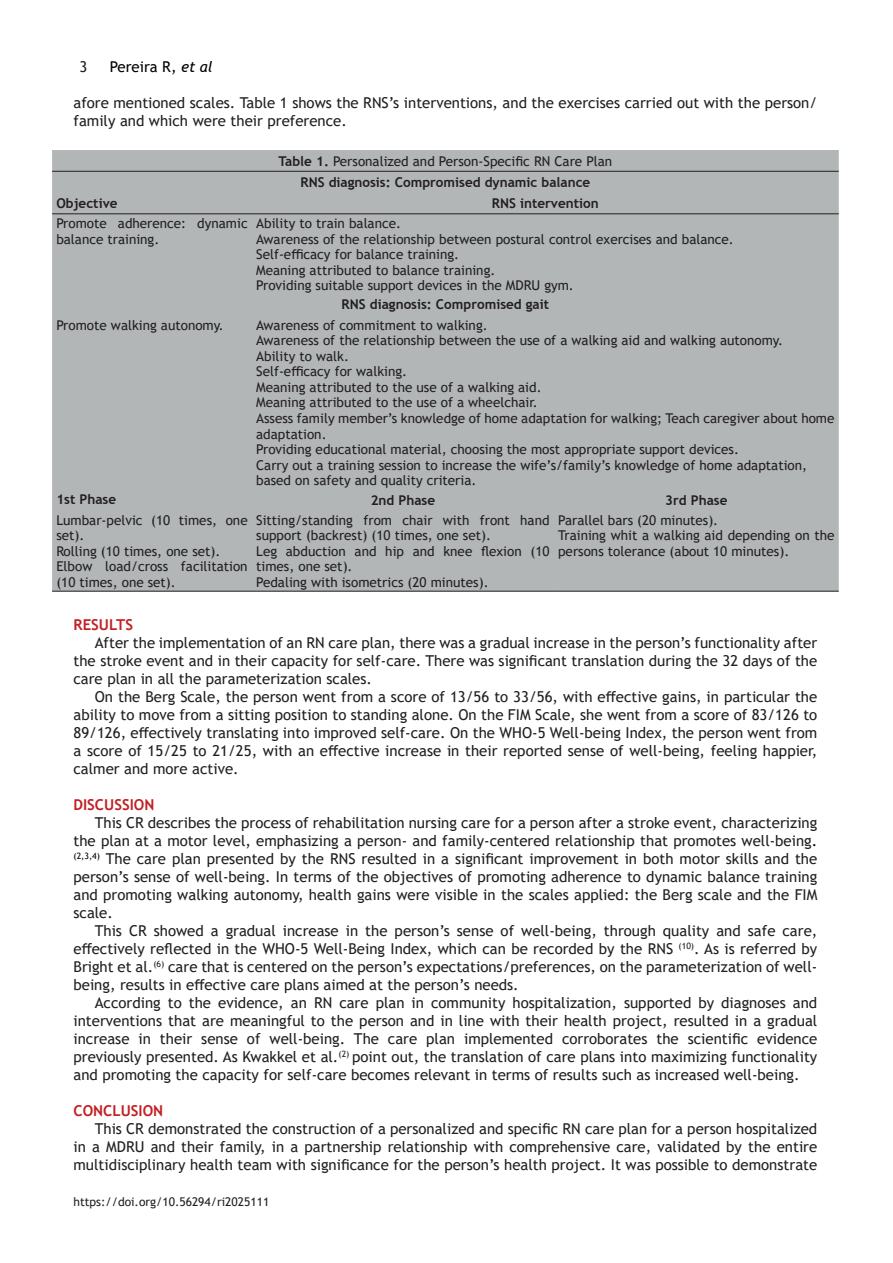
<style>
.page{position:relative;width:893px;height:1263px;background:#fff}
.page>*{position:absolute;margin:0;border:0;box-sizing:border-box;transform-origin:0 0}
.t1{font:15px/18px "Trebuchet MS";color:#231f20;text-align:justify}
.t2{font:700 15px "Trebuchet MS";color:#c22025}
.t3{font:15px "Trebuchet MS";color:#000}
.List_Paragraph{font:13.5px/15.6px "Trebuchet MS";color:#231f20}
.List_Paragraph-2{font:700 13.5px "Trebuchet MS";color:#231f20}
.t4{font:12px "Trebuchet MS";color:#231f20}
.s1{font-style:italic}
.s2{font-weight:700}
.s3{color:#000001}
</style>
<div class="page">
<div style="left:52px;top:150px;width:787px;height:441px;background:#b2b6b6"></div>
<hr style="left:52px;top:591px;width:200px;height:1px;background:#231f20">
<hr style="left:252px;top:591px;width:302px;height:1px;background:#231f20">
<hr style="left:554px;top:591px;width:285px;height:1px;background:#231f20">
<hr style="left:52px;top:171px;width:200px;height:1px;background:#231f20">
<hr style="left:252px;top:171px;width:302px;height:1px;background:#231f20">
<hr style="left:554px;top:171px;width:285px;height:1px;background:#231f20">
<hr style="left:52px;top:213px;width:200px;height:1px;background:#231f20">
<hr style="left:252px;top:213px;width:302px;height:1px;background:#231f20">
<hr style="left:554px;top:213px;width:285px;height:1px;background:#231f20">
<p class="t1" style="left:80px;top:58px;width:9px">3</p>
<p class="t3" style="left:110px;top:57px;width:104px">Pereira R, <span class="s1">et al</span></p>
<p class="t1" style="left:74px;top:94px;width:745px">afore mentioned scales. Table 1 shows the RNS’s interventions, and the exercises carried out with the person/ family and which were their preference.</p>
<p class="List_Paragraph" style="left:278px;top:153px;width:335px"><span class="s2">Table 1.</span> Personalized and Person-Specific RN Care Plan</p>
<p class="List_Paragraph-2" style="left:300px;top:174px;width:291px">RNS diagnosis: Compromised dynamic balance</p>
<p class="List_Paragraph-2" style="left:56px;top:195px;width:63px">Objective</p>
<p class="List_Paragraph-2" style="left:492px;top:195px;width:108px">RNS intervention</p>
<p class="List_Paragraph" style="left:56px;top:215px;width:193px">Promote adherence: dynamic balance training.</p>
<p class="List_Paragraph" style="left:256px;top:215px;width:146px">Ability to train balance.</p>
<p class="List_Paragraph" style="left:256px;top:231px;width:479px">Awareness of the relationship between postural control exercises and balance.</p>
<p class="List_Paragraph" style="left:256px;top:246px;width:205px">Self-efficacy for balance training.</p>
<p class="List_Paragraph" style="left:256px;top:262px;width:241px">Meaning attributed to balance training.</p>
<p class="List_Paragraph" style="left:256px;top:277px;width:319px">Providing suitable support devices in the MDRU gym.</p>
<p class="List_Paragraph-2" style="left:342px;top:295px;width:209px">RNS diagnosis: Compromised gait</p>
<p class="List_Paragraph" style="left:56px;top:317px;width:169px">Promote walking autonomy.</p>
<p class="List_Paragraph" style="left:256px;top:317px;width:233px">Awareness of commitment to walking.</p>
<p class="List_Paragraph" style="left:256px;top:333px;width:528px">Awareness of the relationship between the use of a walking aid and walking autonomy.</p>
<p class="List_Paragraph" style="left:256px;top:348px;width:94px">Ability to walk.</p>
<p class="List_Paragraph" style="left:256px;top:364px;width:152px">Self-efficacy for walking.</p>
<p class="List_Paragraph" style="left:256px;top:379px;width:287px">Meaning attributed to the use of a walking aid.</p>
<p class="List_Paragraph" style="left:256px;top:395px;width:283px">Meaning attributed to the use of a wheelchair.</p>
<p class="List_Paragraph" style="left:256px;top:410px;width:580px">Assess family member’s knowledge of home adaptation for walking; Teach caregiver about home adaptation.</p>
<p class="List_Paragraph" style="left:256px;top:441px;width:484px">Providing educational material, choosing the most appropriate support devices.</p>
<p class="List_Paragraph" style="left:256px;top:457px;width:552px">Carry out a training session to increase the wife’s/family’s knowledge of home adaptation, based on safety and quality criteria.</p>
<p class="List_Paragraph-2" style="left:56px;top:490px;width:61px">1st Phase</p>
<p class="List_Paragraph-2" style="left:371px;top:492px;width:66px">2nd Phase</p>
<p class="List_Paragraph-2" style="left:665px;top:492px;width:64px">3rd Phase</p>
<p class="List_Paragraph" style="left:56px;top:512px;width:193px">Lumbar-pelvic (10 times, one set).</p>
<p class="List_Paragraph" style="left:56px;top:543px;width:166px">Rolling (10 times, one set).</p>
<p class="List_Paragraph" style="left:56px;top:559px;width:193px">Elbow load/cross facilitation (10 times, one set).</p>
<p class="List_Paragraph" style="left:558px;top:512px;width:162px">Parallel bars (20 minutes).</p>
<p class="List_Paragraph" style="left:558px;top:528px;width:278px">Training whit a walking aid depending on the persons tolerance (about 10 minutes).</p>
<p class="List_Paragraph" style="left:256px;top:512px;width:295px">Sitting/standing from chair with front hand support (backrest) (10 times, one set).</p>
<p class="List_Paragraph" style="left:256px;top:543px;width:295px">Leg abduction and hip and knee flexion (10 times, one set).</p>
<p class="List_Paragraph" style="left:256px;top:574px;width:234px">Pedaling with isometrics (20 minutes).</p>
<p class="t2" style="left:74px;top:615px;width:61px">RESULTS</p>
<p class="t1" style="left:74px;top:634px;width:745px;text-indent:21px">After the implementation of an RN care plan, there was a gradual increase in the person’s functionality after the stroke event and in their capacity for self-care. There was significant translation during the 32 days of the care plan in all the parameterization scales.</p>
<p class="t1" style="left:74px;top:688px;width:745px;text-indent:21px">On the Berg Scale, the person went from a score of 13/56 to 33/56, with effective gains, in particular the ability to move from a sitting position to standing alone. On the FIM Scale, she went from a score of 83/126 to 89/126, effectively translating into improved self-care. On the WHO-5 Well-being Index, the person went from a score of 15/25 to 21/25, with an effective increase in their reported sense of well-being, feeling happier, calmer and more active.</p>
<p class="t2" style="left:74px;top:795px;width:82px">DISCUSSION</p>
<p class="t1" style="left:74px;top:814px;width:745px;text-indent:21px">This CR describes the process of rehabilitation nursing care for a person after a stroke event, characterizing the plan at a motor level, emphasizing a person- and family-centered relationship that promotes well-being<span class="s3">. </span><sup>(2,3,4)</sup> The care plan presented by the RNS resulted in a significant improvement in both motor skills and the person’s sense of well-being. In terms of the objectives of promoting adherence to dynamic balance training and promoting walking autonomy, health gains were visible in the scales applied: the Berg scale and the FIM scale.</p>
<p class="t1" style="left:74px;top:922px;width:745px;text-indent:21px">This CR showed a gradual increase in the person’s sense of well-being, through quality and safe care, effectively reflected in the WHO-5 Well-Being Index, which can be recorded by the RNS <sup>(10)</sup>. As is referred by Bright et al.<sup>(6)</sup> care that is centered on the person’s expectations/preferences, on the parameterization of well&shy;being, results in effective care plans aimed at the person’s needs.</p>
<p class="t1" style="left:74px;top:994px;width:745px;text-indent:21px">According to the evidence, an RN care plan in community hospitalization, supported by diagnoses and interventions that are meaningful to the person and in line with their health project, resulted in a gradual increase in their sense of well-being. The care plan implemented corroborates the scientific evidence previously presented. As Kwakkel et al.<sup>(2)</sup> point out, the translation of care plans into maximizing functionality and promoting the capacity for self-care becomes relevant in terms of results such as increased well-being.</p>
<p class="t2" style="left:74px;top:1101px;width:91px">CONCLUSION</p>
<p class="t1" style="left:74px;top:1120px;width:745px;text-indent:21px">This CR demonstrated the construction of a personalized and specific RN care plan for a person hospitalized in a MDRU and their family, in a partnership relationship with comprehensive care, validated by the entire multidisciplinary health team with significance for the person’s health project. It was possible to demonstrate</p>
<p class="t4" style="left:74px;top:1194px;width:197px">https://doi.org/10.56294/ri2025111</p>
</div>
